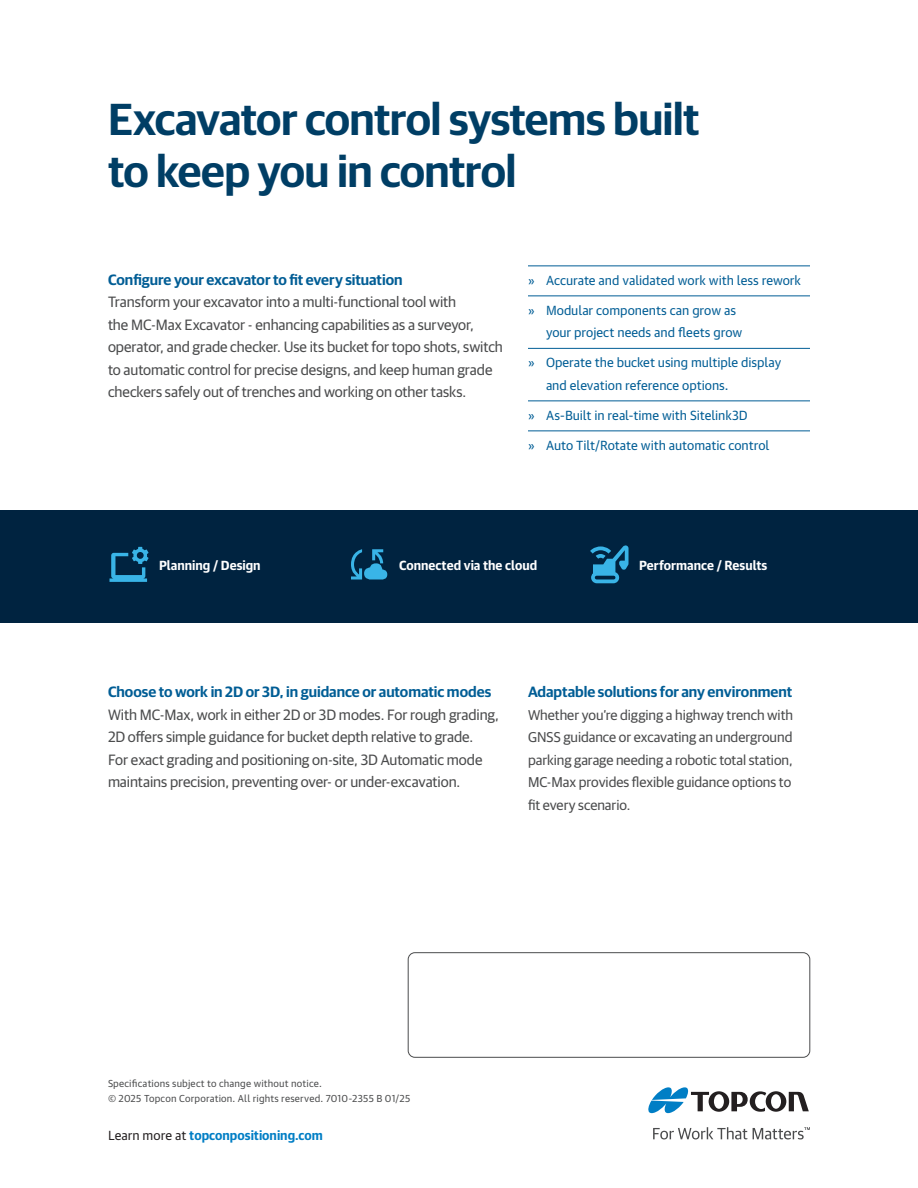
<style>
.page{position:relative;width:918px;height:1188px;background:#fff}
.page>*{position:absolute;margin:0;border:0;box-sizing:border-box;transform-origin:0 0}
.Headline_30_35_Left{font:600 45px/52.5px "Guardian Sans LC";letter-spacing:-.015em;color:#003e65}
.Headlines_Copy_Text_10_15_Left{font:15px/22.5px "Guardian Sans LC";letter-spacing:-.005em;color:#4b4c4d}
.Headlines_Copy_Text_10_15_Left-2{font:600 15px "Guardian Sans LC";letter-spacing:-.005em;color:#005d95}
.Headlines_Copy_Text_10_15_Left-3{font:14.25px/22.5px "Guardian Sans LC";letter-spacing:-.005em;color:#4b4c4d}
.t1{font:12.75px/22.5px "Guardian Text Sans LC";letter-spacing:-.005em;color:#005d95}
.Copy_Text_08_14_Left{font:700 12.75px "Guardian Text Sans LC";color:#fff}
.t2{font:700 12.75px "Guardian Text Sans LC";color:#007ec5}
.t3{font:9.75px/15px "Guardian Text Sans LC";letter-spacing:.015em;color:#4b4c4d}
.s1{font-weight:400;color:#231f20}
</style>
<div class="page">
<svg style="left:653px;top:1127px;width:94px;height:12px"></svg>
<svg style="left:753px;top:1127px;width:57px;height:12px"></svg>
<svg style="left:648px;top:1087px;width:161px;height:26px"></svg>
<div style="left:408px;top:952px;width:402px;height:105px;border:1px solid #4b4c4d;border-radius:7px"></div>
<hr style="left:528px;top:265px;width:282px;height:1px;background:#005d95">
<hr style="left:528px;top:295px;width:282px;height:1px;background:#005d95">
<hr style="left:528px;top:348px;width:282px;height:1px;background:#005d95">
<hr style="left:528px;top:400px;width:282px;height:1px;background:#005d95">
<hr style="left:528px;top:430px;width:282px;height:1px;background:#005d95">
<div style="left:0;top:510px;width:918px;height:112px;background:#002340"></div>
<svg style="left:110px;top:547px;width:39px;height:35px"></svg>
<svg style="left:351px;top:549px;width:36px;height:31px"></svg>
<svg style="left:590px;top:545px;width:39px;height:38px"></svg>
<p class="Headline_30_35_Left" style="left:108px;top:89px;width:593px">Excavator control systems built to keep you in control</p>
<p class="Headlines_Copy_Text_10_15_Left-2" style="left:108px;top:269px;width:296px">Configure your excavator to fit every situation</p>
<p class="Headlines_Copy_Text_10_15_Left" style="left:108px;top:290px;width:396px">Transform your excavator into a multi-functional tool with<br>the MC-Max Excavator - enhancing capabilities as a surveyor, operator, and grade checker. Use its bucket for topo shots, switch to automatic control for precise designs, and keep human grade checkers safely out of trenches and working on other tasks.</p>
<p class="t1" style="left:528px;top:268px;width:275px">» Accurate and validated work with less rework</p>
<p class="t1" style="left:546px;top:298px;width:198px;text-indent:-18px">» Modular components can grow as your project needs and fleets grow</p>
<p class="t1" style="left:546px;top:350px;width:237px;text-indent:-18px">» Operate the bucket using multiple display and elevation reference options.</p>
<p class="t1" style="left:528px;top:403px;width:221px">» As-Built in real-time with Sitelink3D</p>
<p class="t1" style="left:528px;top:433px;width:243px">» Auto Tilt/Rotate with automatic control</p>
<p class="Copy_Text_08_14_Left" style="left:159px;top:555px;width:103px">Planning / Design</p>
<p class="Copy_Text_08_14_Left" style="left:399px;top:555px;width:140px">Connected via the cloud</p>
<p class="Copy_Text_08_14_Left" style="left:639px;top:555px;width:130px">Performance / Results</p>
<p class="Headlines_Copy_Text_10_15_Left-2" style="left:108px;top:681px;width:385px">Choose to work in 2D or 3D, in guidance or automatic modes</p>
<p class="Headlines_Copy_Text_10_15_Left" style="left:108px;top:702px;width:392px">With MC-Max, work in either 2D or 3D modes. For rough grading, 2D offers simple guidance for bucket depth relative to grade.<br>For exact grading and positioning on-site, 3D Automatic mode maintains precision, preventing over- or under-excavation.</p>
<p class="Headlines_Copy_Text_10_15_Left-2" style="left:528px;top:681px;width:266px">Adaptable solutions for any environment</p>
<p class="Headlines_Copy_Text_10_15_Left-3" style="left:528px;top:703px;width:267px">Whether you’re digging a highway trench with GNSS guidance or excavating an underground parking garage needing a robotic total station, MC-Max provides flexible guidance options to fit every scenario.</p>
<p class="t3" style="left:108px;top:1076px;width:304px">Specifications subject to change without notice.<br>© 2025 Topcon Corporation. All rights reserved. 7010-2355 B 01/25</p>
<p class="t2" style="left:108px;top:1125px;width:216px"><span class="s1">Learn more at</span> topconpositioning.com</p>
</div>
